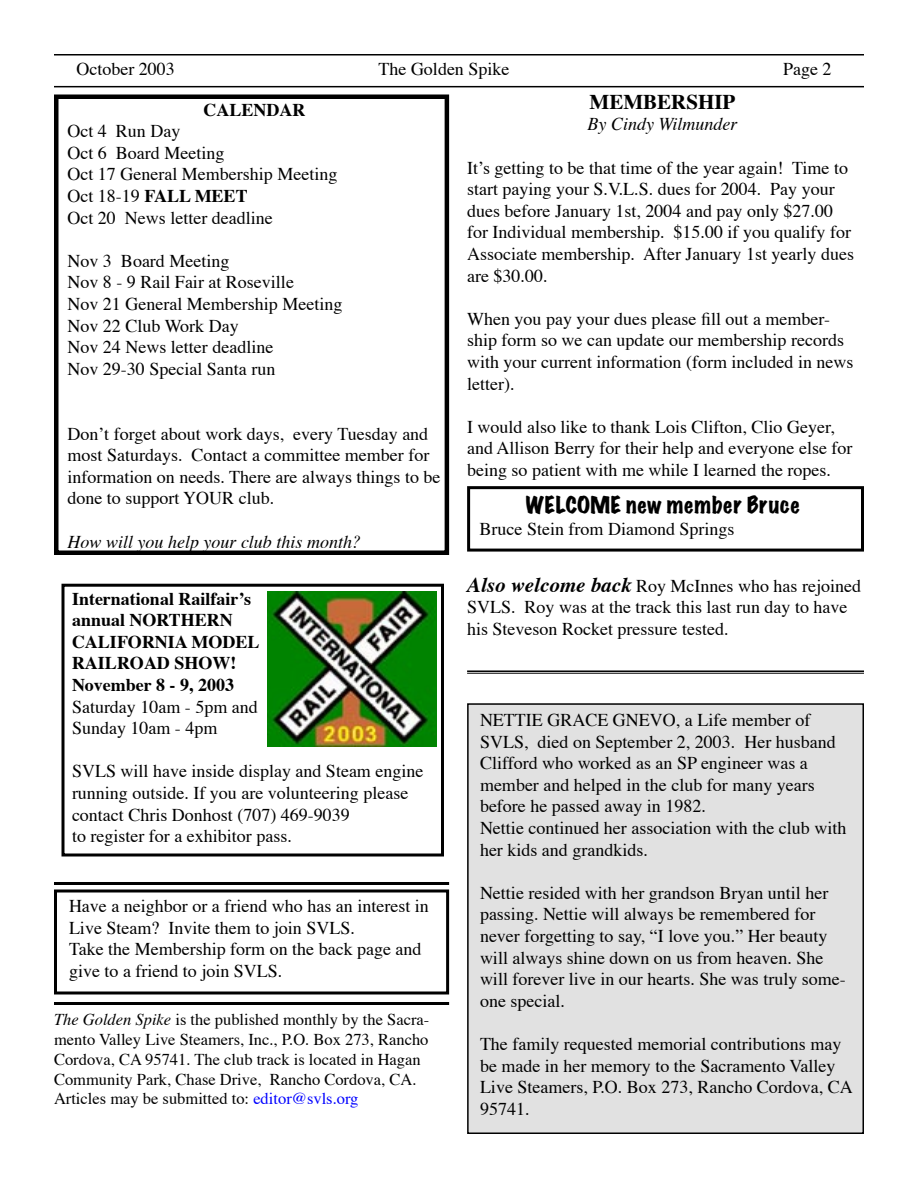
<style>
.page{position:relative;width:918px;height:1188px;background:#fff}
.page>*{position:absolute;margin:0;border:0;box-sizing:border-box;transform-origin:0 0}
.t1{font:expanded 21px "Marker Felt";letter-spacing:.035em;color:#000}
.t2{font:700 21px "Times";color:#000}
.Paragraph_Style_-_body_indent{font:18px/21.6px "Times";color:#000}
.t3{font:700 18px/21.6px "Times";color:#000}
.t4{font:italic 18px "Times";color:#000}
.t5{font:16.5px/19.8px "Times";color:#000}
.s1{font-weight:700}
.s2{font-style:italic}
.s3{color:#00f}
.s4{font-weight:700;font-style:italic;font-size:21px}
</style>
<div class="page">
<hr style="left:54px;top:54px;width:810px;height:2px;background:#000">
<hr style="left:54px;top:86px;width:810px;height:1px;background:#000">
<div style="left:62px;top:584px;width:382px;height:272px;border:3px solid #000"></div>
<div style="left:468px;top:704px;width:395px;height:429px;background:#e1e1e1"></div>
<div style="left:467px;top:703px;width:397px;height:431px;border:2px solid #000"></div>
<div style="left:54px;top:94px;width:395px;height:461px;border:4px solid #000"></div>
<hr style="left:54px;top:1002px;width:395px;height:3px;background:#000">
<hr style="left:54px;top:882px;width:395px;height:3px;background:#000">
<div style="left:54px;top:889px;width:395px;height:105px;border:3px solid #000"></div>
<div style="left:467px;top:486px;width:397px;height:66px;border:3px solid #000"></div>
<img style="left:268px;top:591px;width:168px;height:156px">
<hr style="left:467px;top:670px;width:397px;height:2px;background:#000">
<hr style="left:467px;top:673px;width:397px;height:1px;background:#000">
<p class="Paragraph_Style_-_body_indent" style="left:76px;top:59px;width:100px">October 2003</p>
<p class="Paragraph_Style_-_body_indent" style="left:379px;top:59px;width:132px">The Golden Spike</p>
<p class="Paragraph_Style_-_body_indent" style="left:783px;top:59px;width:50px">Page 2</p>
<p class="t3" style="left:204px;top:99px;width:103px">CALENDAR</p>
<p class="Paragraph_Style_-_body_indent" style="left:68px;top:121px;width:114px">Oct 4 Run Day</p>
<p class="Paragraph_Style_-_body_indent" style="left:68px;top:143px;width:158px">Oct 6 Board Meeting</p>
<p class="Paragraph_Style_-_body_indent" style="left:68px;top:165px;width:271px">Oct 17 General Membership Meeting</p>
<p class="Paragraph_Style_-_body_indent" style="left:68px;top:186px;width:182px">Oct 18-19 <span class="s1">FALL MEET</span></p>
<p class="Paragraph_Style_-_body_indent" style="left:68px;top:208px;width:207px">Oct 20 News letter deadline</p>
<p class="Paragraph_Style_-_body_indent" style="left:68px;top:251px;width:163px">Nov 3 Board Meeting</p>
<p class="Paragraph_Style_-_body_indent" style="left:68px;top:273px;width:228px">Nov 8 - 9 Rail Fair at Roseville</p>
<p class="Paragraph_Style_-_body_indent" style="left:68px;top:294px;width:276px">Nov 21 General Membership Meeting</p>
<p class="Paragraph_Style_-_body_indent" style="left:68px;top:316px;width:173px">Nov 22 Club Work Day</p>
<p class="Paragraph_Style_-_body_indent" style="left:68px;top:337px;width:207px">Nov 24 News letter deadline</p>
<p class="Paragraph_Style_-_body_indent" style="left:68px;top:359px;width:209px">Nov 29-30 Special Santa run</p>
<p class="Paragraph_Style_-_body_indent" style="left:68px;top:424px;width:375px">Donʼt forget about work days, every Tuesday and most Saturdays. Contact a committee member for information on needs. There are always things to be done to support YOUR club.</p>
<p class="t4" style="left:68px;top:530px;width:295px">How will you help your club this month?</p>
<p class="t3" style="left:72px;top:588px;width:189px">International Railfairʼs annual NORTHERN<br>CALIFORNIA MODEL<br>RAILROAD SHOW!</p>
<p class="Paragraph_Style_-_body_indent" style="left:72px;top:675px;width:187px"><span class="s1">November 8 - 9, 2003<br></span>Saturday 10am - 5pm and<br>Sunday 10am - 4pm</p>
<p class="Paragraph_Style_-_body_indent" style="left:72px;top:762px;width:353px">SVLS will have inside display and Steam engine running outside. If you are volunteering please contact Chris Donhost (707) 469-9039<br>to register for a exhibitor pass.</p>
<p class="Paragraph_Style_-_body_indent" style="left:69px;top:896px;width:361px">Have a neighbor or a friend who has an interest in<br>Live Steam? Invite them to join SVLS.</p>
<p class="Paragraph_Style_-_body_indent" style="left:69px;top:939px;width:354px">Take the Membership form on the back page and give to a friend to join SVLS.</p>
<p class="t5" style="left:54px;top:1011px;width:377px"><span class="s2">The Golden Spike</span> is the published monthly by the Sacra&shy;mento Valley Live Steamers, Inc., P.O. Box 273, Rancho Cordova, CA 95741. The club track is located in Hagan Community Park, Chase Drive, Rancho Cordova, CA.<br>Articles may be submitted to: <span class="s3">editor@svls.org</span></p>
<p class="t2" style="left:590px;top:88px;width:147px">MEMBERSHIP</p>
<p class="t4" style="left:588px;top:113px;width:151px">By Cindy Wilmunder</p>
<p class="Paragraph_Style_-_body_indent" style="left:467px;top:158px;width:388px">Itʼs getting to be that time of the year again! Time to start paying your S.V.L.S. dues for 2004. Pay your dues before January 1st, 2004 and pay only $27.00 for Individual membership. $15.00 if you qualify for Associate membership. After January 1st yearly dues are $30.00.</p>
<p class="Paragraph_Style_-_body_indent" style="left:467px;top:309px;width:388px">When you pay your dues please fill out a member&shy;ship form so we can update our membership records with your current information (form included in news letter).</p>
<p class="Paragraph_Style_-_body_indent" style="left:467px;top:417px;width:387px">I would also like to thank Lois Clifton, Clio Geyer, and Allison Berry for their help and everyone else for being so patient with me while I learned the ropes.</p>
<p class="t1" style="left:526px;top:494px;width:276px">WELCOME new member Bruce</p>
<p class="Paragraph_Style_-_body_indent" style="left:480px;top:519px;width:256px">Bruce Stein from Diamond Springs</p>
<p class="Paragraph_Style_-_body_indent" style="left:467px;top:576px;width:395px"><span class="s4">Also welcome back</span> Roy McInnes who has rejoined<br>SVLS. Roy was at the track this last run day to have his Steveson Rocket pressure tested.</p>
<p class="Paragraph_Style_-_body_indent" style="left:480px;top:710px;width:357px">NETTIE GRACE GNEVO, a Life member of SVLS, died on September 2, 2003. Her husband Clifford who worked as an SP engineer was a member and helped in the club for many years before he passed away in 1982.</p>
<p class="Paragraph_Style_-_body_indent" style="left:480px;top:818px;width:368px">Nettie continued her association with the club with her kids and grandkids.</p>
<p class="Paragraph_Style_-_body_indent" style="left:480px;top:883px;width:367px">Nettie resided with her grandson Bryan until her passing. Nettie will always be remembered for never forgetting to say, “I love you.” Her beauty will always shine down on us from heaven. She will forever live in our hearts. She was truly some&shy;one special.</p>
<p class="Paragraph_Style_-_body_indent" style="left:480px;top:1034px;width:374px">The family requested memorial contributions may be made in her memory to the Sacramento Valley Live Steamers, P.O. Box 273, Rancho Cordova, CA 95741.</p>
</div>
